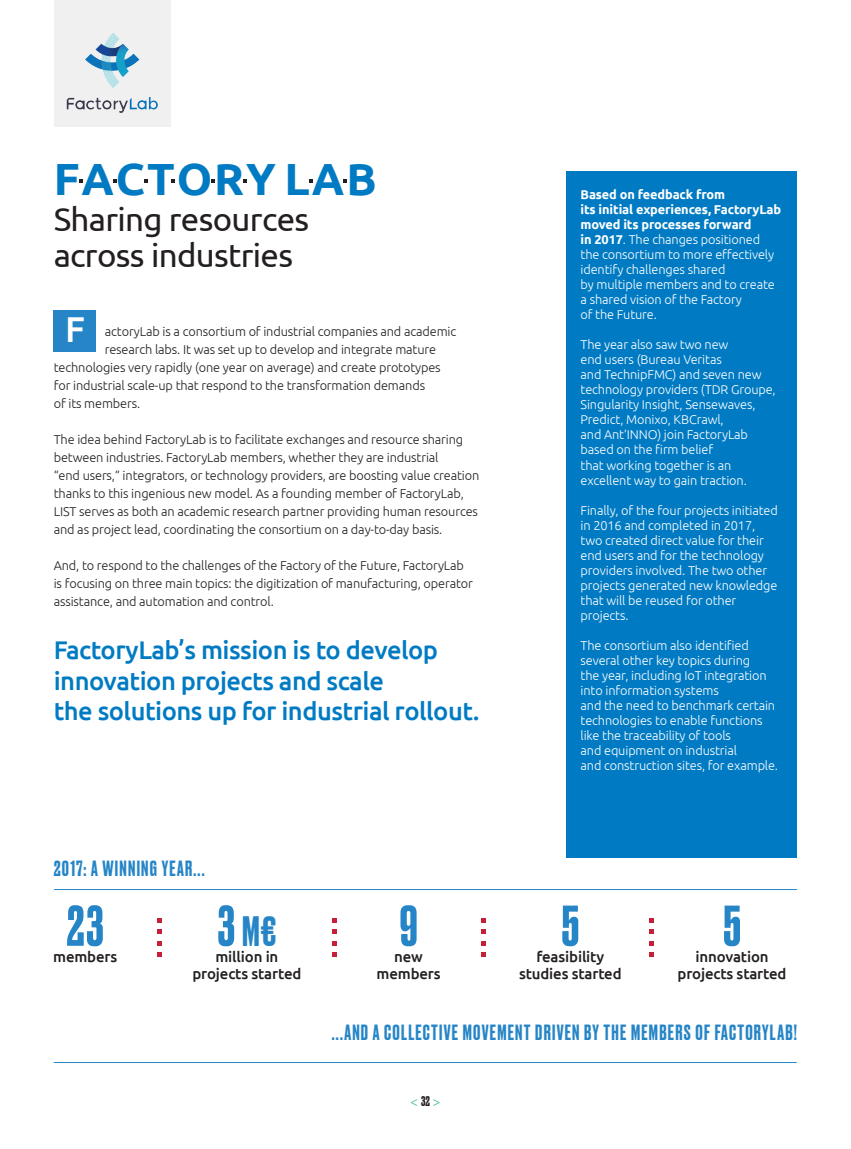
<style>
.page{position:relative;width:851px;height:1149px;background:#fff}
.page>*{position:absolute;margin:0;border:0;box-sizing:border-box;transform-origin:0 0}
.t1{font:500 54px "Druk Web";color:#2585c6}
.t2{font:700 45px "Ubuntu";letter-spacing:.045em;color:#007bc3}
.t3{font:500 40.5px "Druk Web";color:#2585c6}
.t4{font:500 35.85px "Ubuntu";color:#fff}
.t5{font:33px "Ubuntu";letter-spacing:-.02em;color:#231f20}
.t6{font:500 25.5px/30.6px "Ubuntu";letter-spacing:-.02em;color:#007bc3}
.t7{font:500 21px "Druk Web";letter-spacing:.06em;color:#2585c6}
.t8{font:500 15px/16.5px "Ubuntu";letter-spacing:-.01em;color:#231f20;text-align:center}
.t9{font:700 13.5px "Minion Pro";color:#4fc0a3}
.t10{font:300 12.75px/15px "Ubuntu";letter-spacing:-.01em;color:#fff}
.t11{font:300 12.75px/18px "Ubuntu";letter-spacing:-.01em;color:#231f20}
.s1{font-size:54px}
.s2{font-weight:700}
.s3{font-family:"Druk Web";font-weight:500;color:#231f20}
</style>
<div class="page">
<div style="left:566px;top:171px;width:230px;height:686px;background:#007bc3"></div>
<svg style="left:79px;top:179px;width:3px;height:4px"></svg>
<svg style="left:113px;top:179px;width:4px;height:4px"></svg>
<svg style="left:144px;top:179px;width:4px;height:4px"></svg>
<svg style="left:171px;top:179px;width:4px;height:4px"></svg>
<svg style="left:211px;top:179px;width:4px;height:4px"></svg>
<svg style="left:243px;top:179px;width:4px;height:4px"></svg>
<svg style="left:309px;top:179px;width:4px;height:4px"></svg>
<svg style="left:343px;top:179px;width:4px;height:4px"></svg>
<svg style="left:157px;top:952px;width:5px;height:4px"></svg>
<svg style="left:157px;top:941px;width:5px;height:4px"></svg>
<svg style="left:157px;top:929px;width:5px;height:4px"></svg>
<svg style="left:157px;top:918px;width:5px;height:4px"></svg>
<svg style="left:332px;top:952px;width:4px;height:4px"></svg>
<svg style="left:332px;top:941px;width:4px;height:4px"></svg>
<svg style="left:332px;top:929px;width:4px;height:4px"></svg>
<svg style="left:332px;top:918px;width:4px;height:4px"></svg>
<svg style="left:481px;top:952px;width:4px;height:4px"></svg>
<svg style="left:481px;top:941px;width:4px;height:4px"></svg>
<svg style="left:481px;top:929px;width:4px;height:4px"></svg>
<svg style="left:481px;top:918px;width:4px;height:4px"></svg>
<svg style="left:649px;top:952px;width:4px;height:4px"></svg>
<svg style="left:649px;top:941px;width:4px;height:4px"></svg>
<svg style="left:649px;top:929px;width:4px;height:4px"></svg>
<svg style="left:649px;top:918px;width:4px;height:4px"></svg>
<div style="left:54px;top:0;width:117px;height:126px;background:#f0f0f1"></div>
<img style="left:66px;top:33px;width:92px;height:80px">
<div style="left:54px;top:309px;width:42px;height:42px;background:#2585c6"></div>
<hr style="left:54px;top:888px;width:742px;height:1px;background:#2585c6">
<hr style="left:54px;top:1061px;width:742px;height:1px;background:#2585c6">
<p class="t2" style="left:54px;top:152px;width:324px">FACTORY LAB</p>
<p class="t5" style="left:54px;top:199px;width:257px">Sharing resources</p>
<p class="t5" style="left:54px;top:235px;width:241px">across industries</p>
<p class="t4" style="left:65px;top:307px;width:21px">F</p>
<p class="t11" style="left:105px;top:322px;width:353px">actoryLab is a consortium of industrial companies and academic</p>
<p class="t11" style="left:105px;top:340px;width:333px">research labs. It was set up to develop and integrate mature</p>
<p class="t11" style="left:54px;top:358px;width:388px">technologies very rapidly (one year on average) and create prototypes</p>
<p class="t11" style="left:54px;top:376px;width:373px">for industrial scale-up that respond to the transformation demands</p>
<p class="t11" style="left:54px;top:394px;width:88px">of its members.</p>
<p class="t11" style="left:54px;top:430px;width:427px">The idea behind FactoryLab is to facilitate exchanges and resource sharing between industries. FactoryLab members, whether they are industrial<br>“end users,” integrators, or technology providers, are boosting value creation thanks to this ingenious new model. As a founding member of FactoryLab, LIST serves as both an academic research partner providing human resources and as project lead, coordinating the consortium on a day-to-day basis.</p>
<p class="t11" style="left:54px;top:556px;width:420px">And, to respond to the challenges of the Factory of the Future, FactoryLab is focusing on three main topics: the digitization of manufacturing, operator assistance, and automation and control.</p>
<p class="t6" style="left:54px;top:633px;width:427px">FactoryLab’s mission is to develop innovation projects and scale<br>the solutions up for industrial rollout.</p>
<p class="t7" style="left:54px;top:853px;width:152px">2017: A WINNING YEAR...</p>
<p class="t1" style="left:67px;top:888px;width:39px">23</p>
<p class="t8" style="left:53px;top:947px;width:66px">members</p>
<p class="t3" style="left:217px;top:902px;width:60px"><span class="s1">3</span>M€</p>
<p class="t8" style="left:192px;top:947px;width:110px">million in projects started</p>
<p class="t1" style="left:399px;top:888px;width:20px">9</p>
<p class="t8" style="left:376px;top:947px;width:66px">new members</p>
<p class="t10" style="left:580px;top:187px;width:202px"><span class="s2">Based on feedback from<br>its initial experiences, FactoryLab moved its processes forward<br>in 2017</span>. The changes positioned the consortium to more effectively identify challenges shared<br>by multiple members and to create a shared vision of the Factory<br>of the Future.</p>
<p class="t10" style="left:580px;top:337px;width:197px">The year also saw two new<br>end users (Bureau Veritas<br>and TechnipFMC) and seven new technology providers (TDR Groupe,<br>Singularity Insight, Sensewaves,<br>Predict, Monixo, KBCrawl,<br>and Ant’INNO) join FactoryLab based on the firm belief<br>that working together is an excellent way to gain traction.</p>
<p class="t10" style="left:580px;top:502px;width:199px">Finally, of the four projects initiated in 2016 and completed in 2017, two created direct value for their end users and for the technology providers involved. The two other projects generated new knowledge that will be reused for other projects.</p>
<p class="t10" style="left:580px;top:637px;width:199px">The consortium also identified several other key topics during<br>the year, including IoT integration into information systems<br>and the need to benchmark certain technologies to enable functions like the traceability of tools<br>and equipment on industrial<br>and construction sites, for example.</p>
<p class="t1" style="left:561px;top:888px;width:19px">5</p>
<p class="t8" style="left:519px;top:947px;width:104px">feasibility studies started</p>
<p class="t1" style="left:723px;top:888px;width:19px">5</p>
<p class="t8" style="left:677px;top:947px;width:110px">innovation projects started</p>
<p class="t7" style="left:332px;top:1017px;width:466px">...AND A COLLECTIVE MOVEMENT DRIVEN BY THE MEMBERS OF FACTORYLAB!</p>
<p class="t9" style="left:410px;top:1091px;width:31px">&lt;<span class="s3">32</span>&gt;</p>
</div>
